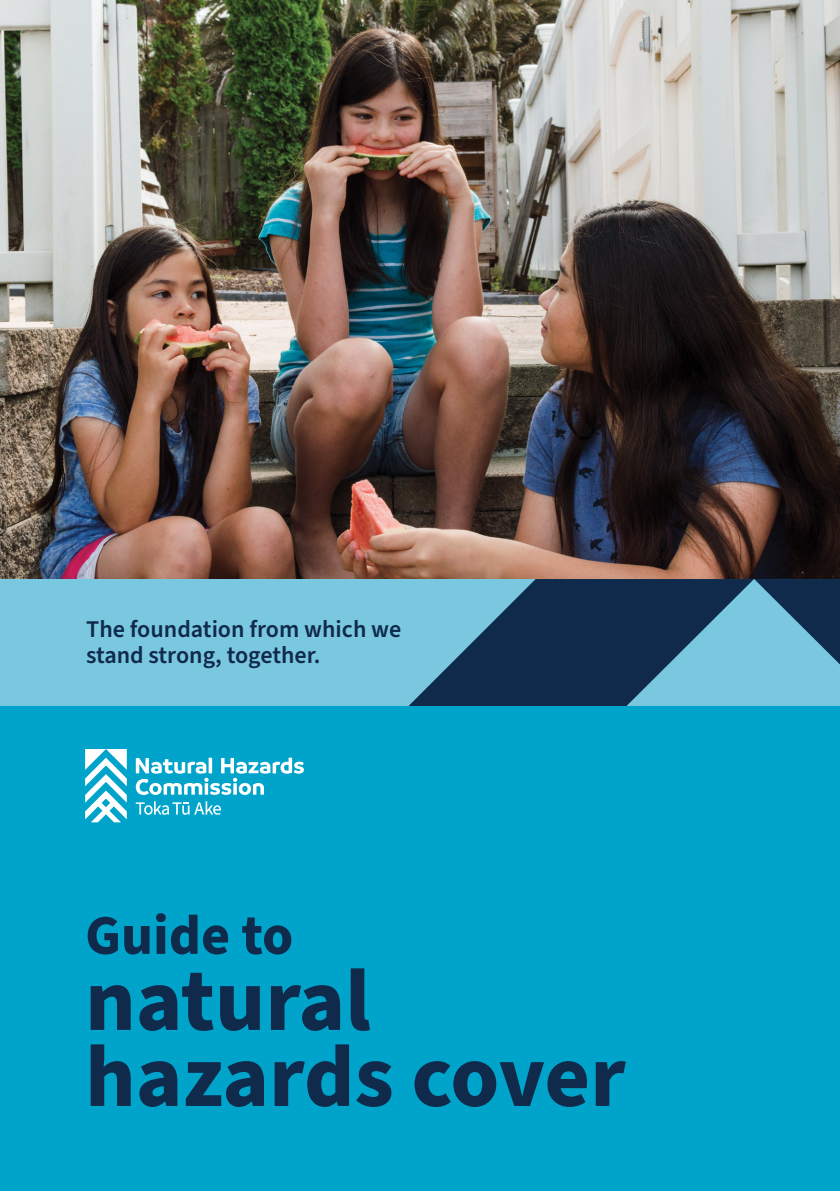
<style>
.page{position:relative;width:840px;height:1191px;background:#fff}
.page>*{position:absolute;margin:0;border:0;box-sizing:border-box;transform-origin:0 0}
.t1{font:700 88px/76px "Source Sans Pro";color:#102a4b}
.t2{font:700 56px "Source Sans Pro";color:#102a4b}
.t3{font:600 24px/26px "Source Sans Pro";color:#102a4b}
</style>
<div class="page">
<img style="left:0;top:0;width:839px;height:579px">
<div style="left:0;top:579px;width:839px;height:131px;background:#7ac8df"></div>
<svg style="left:408px;top:579px;width:431px;height:127px;fill:#102a4b"></svg>
<div style="left:0;top:706px;width:839px;height:485px;background:#00a3c9"></div>
<svg style="left:85px;top:749px;width:42px;height:73px"></svg>
<svg style="left:136px;top:757px;width:168px;height:38px"></svg>
<svg style="left:136px;top:801px;width:85px;height:13px"></svg>
<h2 class="t3" style="left:86px;top:616px;width:316px">The foundation from which we stand strong, together.</h2>
<p class="t2" style="left:85px;top:897px;width:209px">Guide to</p>
<p class="t1" style="left:85px;top:965px;width:542px">natural hazards cover</p>
</div>
